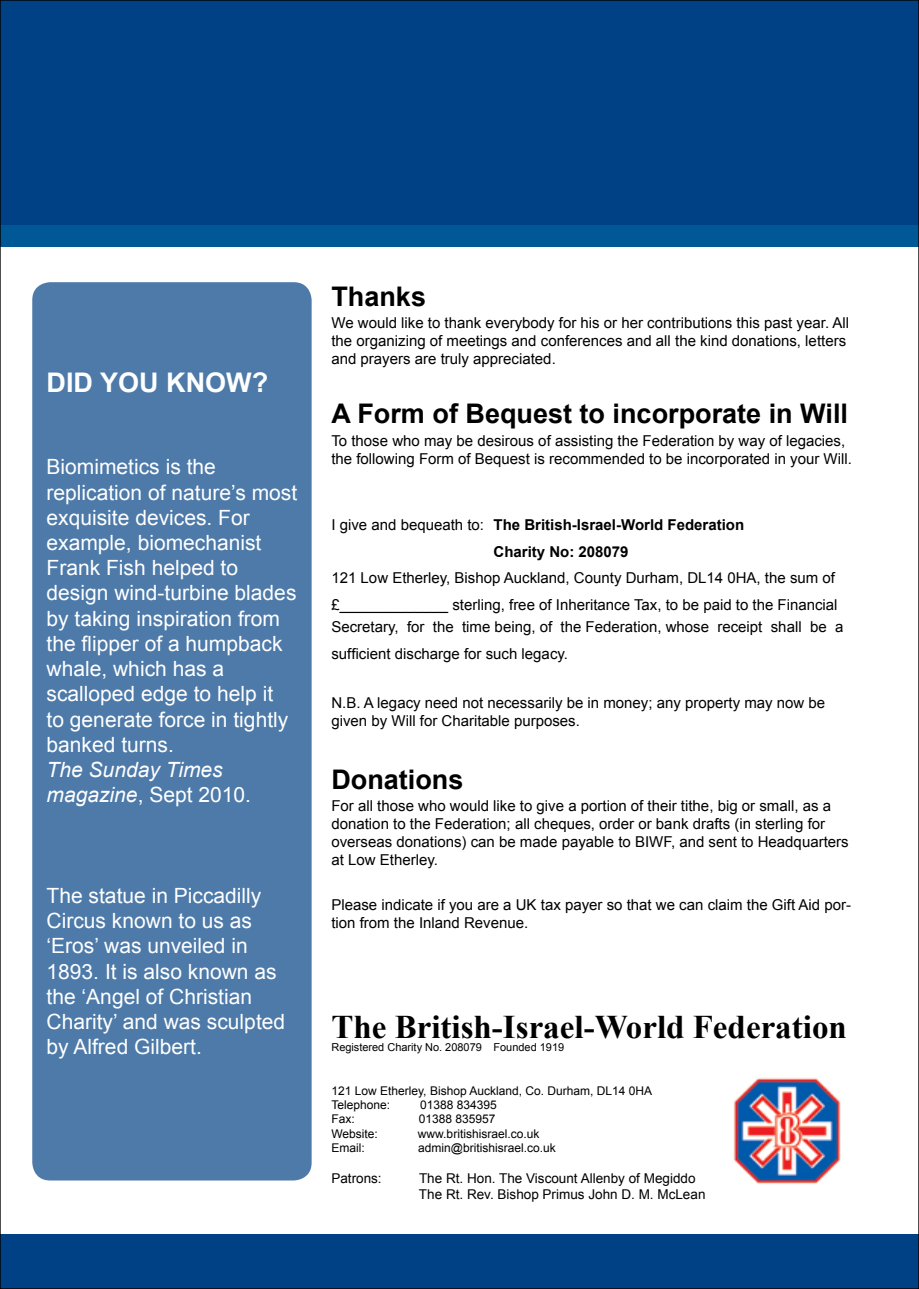
<style>
.page{position:relative;width:919px;height:1289px;background:#fff}
.page>*{position:absolute;margin:0;border:0;box-sizing:border-box;transform-origin:0 0}
.t1{font:700 33px "Times New Roman";color:#000}
.t2{font:700 27px "Arial";color:#000}
.t3{font:700 27px "Arial";color:#fff}
.t4{font:21px/25.2px "Arial";color:#fff}
.t5{font:italic 21px/25.2px "Arial";color:#fff}
.t6{font:15px/18px "Arial";color:#000}
.t7{font:700 15px/26.5px "Arial";color:#000}
.t8{font:13.5px/16.2px "Arial";color:#000}
.t9{font:12px/14.4px "Arial";color:#000}
.t10{font:10.95px "Arial";color:#000}
.s1{font-style:normal}
.s2{font-weight:400}
</style>
<div class="page">
<div style="left:0;top:1234px;width:918px;height:54px;background:#004185"></div>
<div style="left:1px;top:0;width:917px;height:228px;background:#004185"></div>
<div style="left:1px;top:225px;width:917px;height:22px;background:#005996"></div>
<div style="left:32px;top:282px;width:279px;height:898px;background:#4d7aa9;border-radius:18px"></div>
<img style="left:733px;top:1078px;width:108px;height:106px">
<h2 class="t3" style="left:47px;top:364px;width:223px">DID YOU KNOW?</h2>
<p class="t4" style="left:47px;top:454px;width:252px">Biomimetics is the replication of nature’s most exquisite devices. For example, biomechanist<br>Frank Fish helped to design wind-turbine blades by taking inspiration from the flipper of a humpback whale, which has a scalloped edge to help it<br>to generate force in tightly banked turns.</p>
<h3 class="t5" style="left:47px;top:757px;width:206px">The Sunday Times magazine<span class="s1">, Sept 2010.</span></h3>
<h3 class="t4" style="left:47px;top:883px;width:240px">The statue in Piccadilly<br>Circus known to us as ‘Eros’ was unveiled in<br>1893. It is also known as the ‘Angel of Christian<br>Charity’ and was sculpted by Alfred Gilbert.</h3>
<h2 class="t2" style="left:331px;top:279px;width:96px">Thanks</h2>
<p class="t6" style="left:331px;top:314px;width:519px">We would like to thank everybody for his or her contributions this past year. All the organizing of meetings and conferences and all the kind donations, letters and prayers are truly appreciated.</p>
<h2 class="t2" style="left:331px;top:396px;width:518px">A Form of Bequest to incorporate in Will</h2>
<p class="t6" style="left:331px;top:431px;width:522px">To those who may be desirous of assisting the Federation by way of legacies, the following Form of Bequest is recommended to be incorporated in your Will.</p>
<p class="t7" style="left:493px;top:512px;width:252px;text-indent:-162px"><span class="s2">I give and bequeath to:</span> The British-Israel-World Federation<br>Charity No: 208079</p>
<p class="t6" style="left:331px;top:565px;width:507px;line-height:26.5px">121 Low Etherley, Bishop Auckland, County Durham, DL14 0HA, the sum of £_____________ sterling, free of Inheritance Tax, to be paid to the Financial</p>
<p class="t6" style="left:331px;top:614px;width:513px;line-height:26.5px">Secretary, for the time being, of the Federation, whose receipt shall be a sufficient discharge for such legacy.</p>
<p class="t6" style="left:331px;top:693px;width:495px">N.B. A legacy need not necessarily be in money; any property may now be given by Will for Charitable purposes.</p>
<h2 class="t2" style="left:331px;top:761px;width:134px">Donations</h2>
<p class="t6" style="left:331px;top:796px;width:518px">For all those who would like to give a portion of their tithe, big or small, as a donation to the Federation; all cheques, order or bank drafts (in sterling for overseas donations) can be made payable to BIWF, and sent to Headquarters at Low Etherley.</p>
<p class="t6" style="left:331px;top:895px;width:521px">Please indicate if you are a UK tax payer so that we can claim the Gift Aid por&shy;tion from the Inland Revenue.</p>
<h1 class="t1" style="left:331px;top:1004px;width:517px">The British-Israel-World Federation</h1>
<p class="t10" style="left:331px;top:1040px;width:234px">Registered Charity No. 208079 Founded 1919</p>
<p class="t9" style="left:331px;top:1083px;width:322px">121 Low Etherley, Bishop Auckland, Co. Durham, DL14 0HA<br>Telephone:</p>
<p class="t9" style="left:420px;top:1097px;width:78px">01388 834395</p>
<p class="t9" style="left:331px;top:1112px;width:25px">Fax:</p>
<p class="t9" style="left:419px;top:1112px;width:78px">01388 835957</p>
<p class="t9" style="left:331px;top:1126px;width:48px">Website:</p>
<p class="t9" style="left:418px;top:1126px;width:123px">www.britishisrael.co.uk</p>
<p class="t9" style="left:331px;top:1140px;width:35px">Email:</p>
<p class="t9" style="left:418px;top:1140px;width:139px">admin@britishisrael.co.uk</p>
<p class="t8" style="left:331px;top:1170px;width:52px">Patrons:</p>
<p class="t8" style="left:419px;top:1170px;width:288px">The Rt. Hon. The Viscount Allenby of Megiddo<br>The Rt. Rev. Bishop Primus John D. M. McLean</p>
</div>
